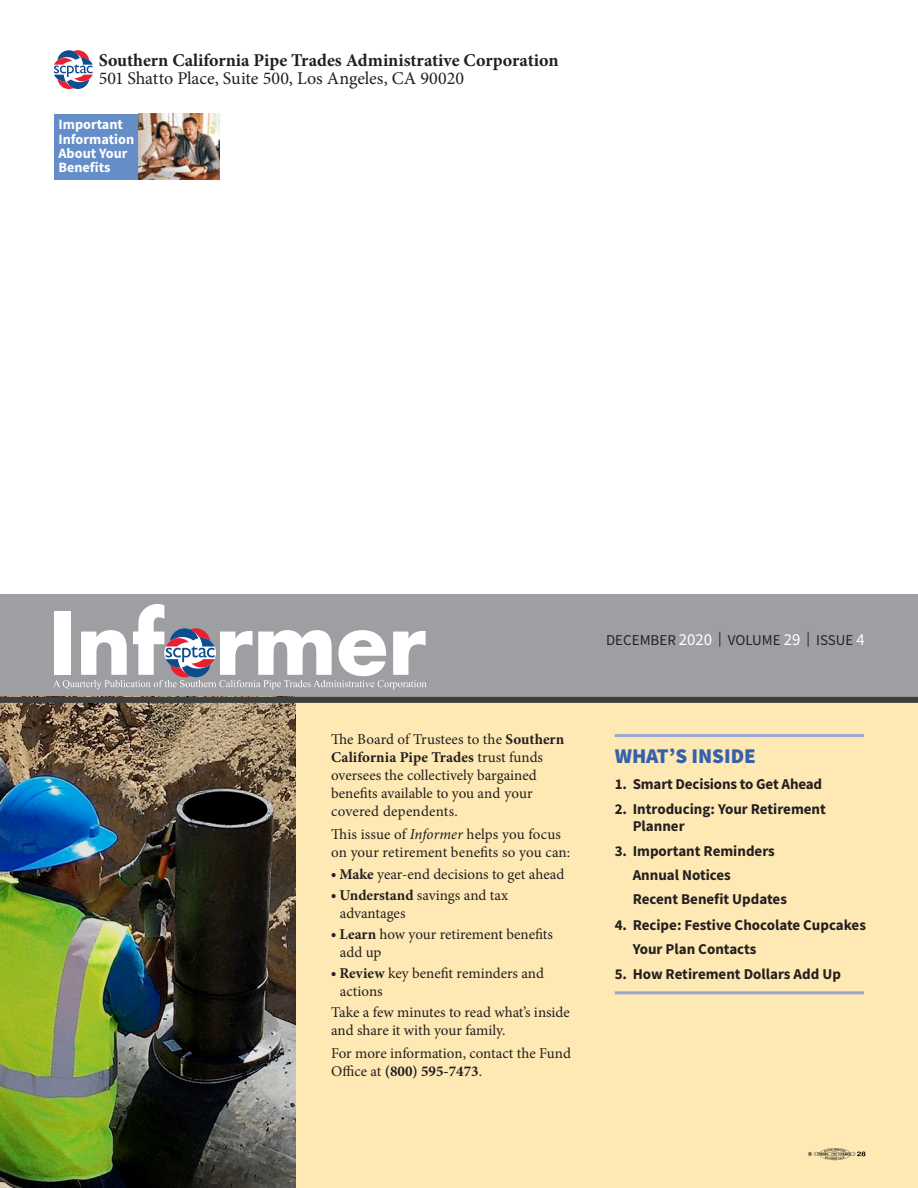
<style>
.page{position:relative;width:918px;height:1188px;background:#fff}
.page>*{position:absolute;margin:0;border:0;box-sizing:border-box;transform-origin:0 0}
.Subhead{font:900 21px "Source Sans Pro";color:#3460ad}
.Body{font:700 18px "Minion Pro";color:#231f20}
.Body-2{font:18px "Minion Pro";letter-spacing:-.005em;color:#231f20}
.Body-3{font:15px/18px "Minion Pro";color:#231f20}
.TOC_no_number{font:700 15px/16.5px "Source Sans Pro";color:#231f20}
.Body_bullets{font:15px/18px "Minion Pro";color:#231f20}
.Body-4{font:15px "Source Sans Pro";color:#262324}
.Body-5{font:700 14.25px/14.2px "Source Sans Pro";color:#fff}
.s1{font-weight:700}
.s2{font-style:italic}
.s3{font-family:"Source Sans Pro";font-weight:700}
.s4{font-size:16.8px;color:#fff}
.s5{font-size:16.8px;color:#fcfcfc}
</style>
<div class="page">
<div style="left:0;top:697px;width:918px;height:491px;background:#fee8b4"></div>
<div style="left:0;top:594px;width:918px;height:103px;background:#9d9fa2"></div>
<svg style="left:54px;top:50px;width:39px;height:39px"></svg>
<svg style="left:808px;top:1148px;width:58px;height:12px"></svg>
<hr style="left:615px;top:734px;width:249px;height:3px;background:#9ba5d3">
<hr style="left:615px;top:991px;width:249px;height:3px;background:#9ba5d3">
<img style="left:0;top:703px;width:295px;height:485px">
<div style="left:54px;top:114px;width:85px;height:66px;background:#658ec9"></div>
<div style="left:0;top:697px;width:918px;height:6px;background:#3e3e3f"></div>
<svg style="left:53px;top:604px;width:373px;height:85px"></svg>
<img style="left:139px;top:114px;width:81px;height:66px">
<p class="Body" style="left:99px;top:48px;width:461px">Southern California Pipe Trades Administrative Corporation</p>
<p class="Body-2" style="left:99px;top:66px;width:367px">501 Shatto Place, Suite 500, Los Angeles, CA 90020</p>
<p class="Body-5" style="left:58px;top:117px;width:77px">Important<br>Information<br>About Your<br>Benefits</p>
<p class="Body-3" style="left:331px;top:731px;width:235px">The Board of Trustees to the <span class="s1">Southern California Pipe Trades</span> trust funds oversees the collectively bargained benefits available to you and your covered dependents.</p>
<p class="Body-3" style="left:331px;top:825px;width:241px">This issue of <span class="s2">Informer</span> helps you focus on your retirement benefits so you can:</p>
<p class="Body_bullets" style="left:331px;top:866px;width:235px"><span class="s3">•</span> <span class="s1">Make</span> year-end decisions to get ahead</p>
<p class="Body_bullets" style="left:340px;top:887px;width:170px;text-indent:-9px"><span class="s3">•</span> <span class="s1">Understand</span> savings and tax advantages</p>
<p class="Body_bullets" style="left:340px;top:926px;width:215px;text-indent:-9px"><span class="s3">•</span> <span class="s1">Learn</span> how your retirement benefits add up</p>
<p class="Body_bullets" style="left:340px;top:965px;width:206px;text-indent:-9px"><span class="s3">•</span> <span class="s1">Review</span> key benefit reminders and actions</p>
<p class="Body-3" style="left:331px;top:1004px;width:240px">Take a few minutes to read what’s inside and share it with your family.</p>
<p class="Body-3" style="left:331px;top:1044px;width:241px">For more information, contact the Fund<br>Office at <span class="s1">(800) 595-7473</span>.</p>
<p class="Body-4" style="left:606px;top:630px;width:260px">DECEMBER <span class="s4">2020</span> | VOLUME <span class="s4">29</span> | ISSUE <span class="s5">4</span></p>
<p class="Subhead" style="left:615px;top:742px;width:143px">WHAT’S INSIDE</p>
<p class="TOC_no_number" style="left:615px;top:775px;width:209px">1. Smart Decisions to Get Ahead</p>
<p class="TOC_no_number" style="left:633px;top:801px;width:195px;text-indent:-18px">2. Introducing: Your Retirement<br>Planner</p>
<p class="TOC_no_number" style="left:615px;top:843px;width:162px">3. Important Reminders</p>
<p class="TOC_no_number" style="left:633px;top:867px;width:100px">Annual Notices</p>
<p class="TOC_no_number" style="left:633px;top:891px;width:156px">Recent Benefit Updates</p>
<p class="TOC_no_number" style="left:615px;top:916px;width:253px">4. Recipe: Festive Chocolate Cupcakes</p>
<p class="TOC_no_number" style="left:633px;top:940px;width:125px">Your Plan Contacts</p>
<p class="TOC_no_number" style="left:615px;top:966px;width:228px">5. How Retirement Dollars Add Up</p>
</div>
